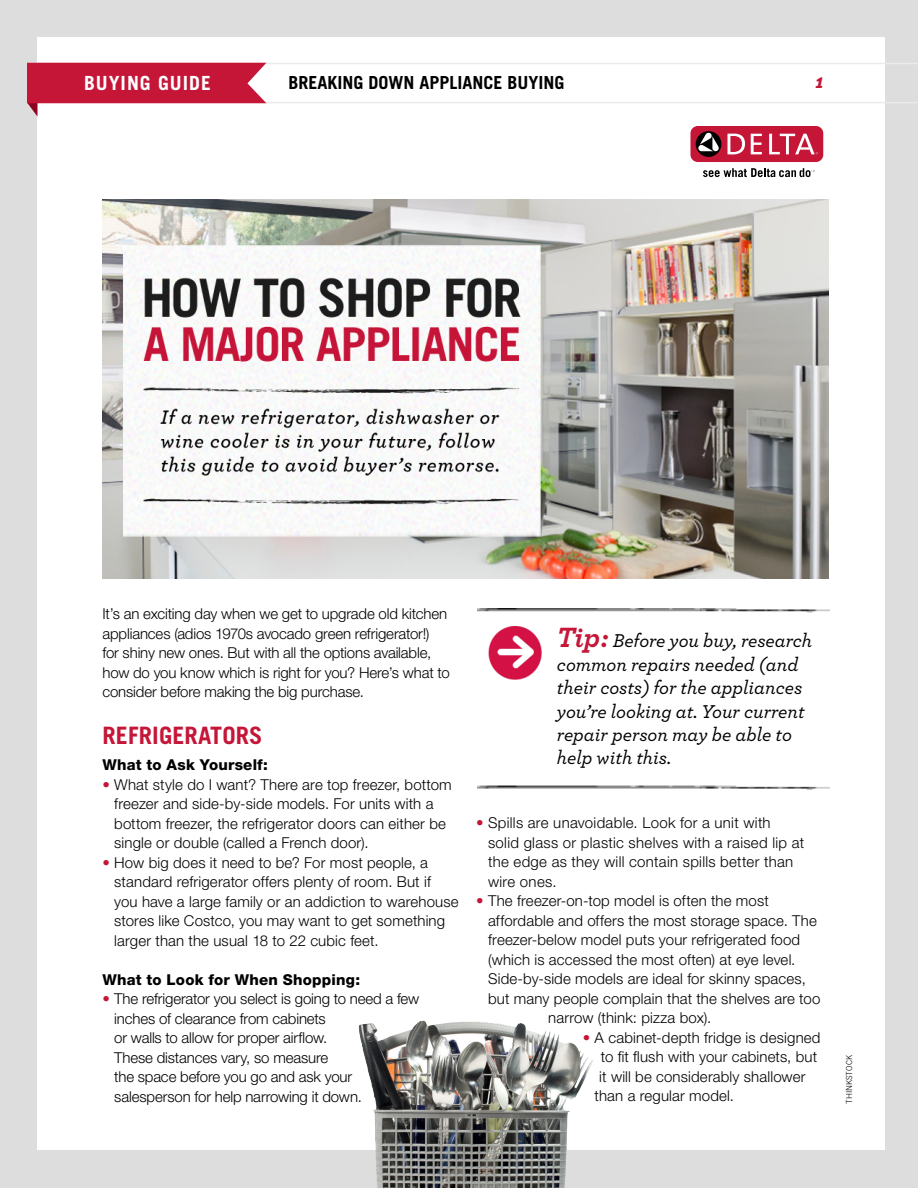
<style>
.page{position:relative;width:918px;height:1188px;background:#ddddde}
.page>*{position:absolute;margin:0;border:0;box-sizing:border-box;transform-origin:0 0}
.t1{font:700 24px "Trade Gothic LT Std";letter-spacing:.005em;color:#c51638}
.t2{font:italic 500 19.5px/23.4px "Archer";color:#000}
.t3{font:700 19.5px "Trade Gothic LT Std";letter-spacing:.05em;color:#fff}
.t4{font:700 18px "Trade Gothic LT Std";color:#000}
.t5{font:italic 900 16.5px "Unit";color:#c51638}
.t6{font:300 15px/19.5px "Helvetica Neue LT Std";letter-spacing:.01em;color:#000}
.t7{font:300 15px/19.5px "Helvetica Neue LT Std";letter-spacing:-.01em;color:#000}
.t8{font:800 15px "Helvetica Neue LT Std";letter-spacing:.015em;color:#000}
.t9{font:300 8.25px "Trade Gothic LT Std";color:#000}
.s1{color:#c51638}
.s2{font-weight:700;font-size:29.25px;color:#c51638}
</style>
<div class="page">
<div style="left:38px;top:38px;width:847px;height:1112px;background:#fff"></div>
<hr style="left:27px;top:63px;width:891px;height:1px;background:#eaeae8">
<hr style="left:27px;top:102px;width:891px;height:1px;background:#eaeae8">
<div style="left:690px;top:126px;width:133px;height:36px;background:#c51638;border-radius:7px"></div>
<div style="left:696px;top:131px;width:25px;height:26px;background:#000;border-radius:50%"></div>
<svg style="left:728px;top:134px;width:17px;height:20px"></svg>
<svg style="left:751px;top:134px;width:11px;height:20px"></svg>
<svg style="left:769px;top:134px;width:49px;height:20px"></svg>
<svg style="left:698px;top:132px;width:21px;height:20px"></svg>
<svg style="left:703px;top:168px;width:112px;height:9px"></svg>
<svg style="left:27px;top:63px;width:239px;height:54px"></svg>
<img style="left:102px;top:200px;width:726px;height:379px">
<img style="left:358px;top:1021px;width:235px;height:167px">
<img style="left:477px;top:609px;width:352px;height:18px">
<img style="left:477px;top:785px;width:352px;height:5px">
<svg style="left:556px;top:625px;width:55px;height:2px"></svg>
<img style="left:489px;top:627px;width:53px;height:52px">
<h2 class="t3" style="left:84px;top:71px;width:128px">BUYING GUIDE</h2>
<p class="t5" style="left:815px;top:72px;width:9px">1</p>
<p class="t4" style="left:288px;top:72px;width:278px">BREAKING DOWN APPLIANCE BUYING</p>
<p class="t7" style="left:102px;top:604px;width:349px">It’s an exciting day when we get to upgrade old kitchen appliances (adios 1970s avocado green refrigerator!) for shiny new ones. But with all the options available, how do you know which is right for you? Here’s what to consider before making the big purchase.</p>
<h1 class="t1" style="left:102px;top:721px;width:162px">REFRIGERATORS</h1>
<p class="t8" style="left:102px;top:756px;width:167px">What to Ask Yourself:</p>
<p class="t6" style="left:114px;top:774px;width:339px;text-indent:-12px"><span class="s1">•</span> What style do I want? There are top freezer, bottom freezer and side-by-side models. For units with a bottom freezer, the refrigerator doors can either be single or double (called a French door).</p>
<p class="t6" style="left:114px;top:852px;width:346px;text-indent:-12px"><span class="s1">•</span> How big does it need to be? For most people, a standard refrigerator offers plenty of room. But if<br>you have a large family or an addiction to warehouse stores like Costco, you may want to get something larger than the usual 18 to 22 cubic feet.</p>
<p class="t8" style="left:102px;top:970px;width:259px">What to Look for When Shopping:</p>
<p class="t7" style="left:114px;top:989px;width:307px;text-indent:-12px"><span class="s1">•</span> The refrigerator you select is going to need a few inches of clearance from cabinets<br>or walls to allow for proper airflow.<br>These distances vary, so measure<br>the space before you go and ask your salesperson for help narrowing it down.</p>
<h2 class="t2" style="left:557px;top:628px;width:257px"><span class="s2">Tip:</span> Before you buy, research common repairs needed (and their costs) for the appliances you’re looking at. Your current repair person may be able to help with this.</h2>
<p class="t6" style="left:488px;top:813px;width:318px;text-indent:-12px"><span class="s1">•</span> Spills are unavoidable. Look for a unit with solid glass or plastic shelves with a raised lip at the edge as they will contain spills better than wire ones.</p>
<p class="t6" style="left:476px;top:891px;width:294px"><span class="s1">•</span> The freezer-on-top model is often the most</p>
<p class="t6" style="left:488px;top:910px;width:330px">affordable and offers the most storage space. The</p>
<p class="t6" style="left:488px;top:930px;width:314px">freezer-below model puts your refrigerated food</p>
<p class="t6" style="left:488px;top:949px;width:309px">(which is accessed the most often) at eye level.</p>
<p class="t6" style="left:488px;top:969px;width:319px">Side-by-side models are ideal for skinny spaces,</p>
<p class="t6" style="left:488px;top:988px;width:334px">but many people complain that the shelves are too</p>
<p class="t6" style="left:548px;top:1008px;width:164px">narrow (think: pizza box).</p>
<p class="t6" style="left:583px;top:1027px;width:239px"><span class="s1">•</span> A cabinet-depth fridge is designed</p>
<p class="t6" style="left:601px;top:1047px;width:218px">to fit flush with your cabinets, but</p>
<p class="t6" style="left:599px;top:1066px;width:208px">it will be considerably shallower</p>
<p class="t6" style="left:595px;top:1086px;width:141px">than a regular model.</p>
<p class="t9" style="left:844px;top:1104px;width:50px;rotate:-90deg">THINKSTOCK</p>
</div>
